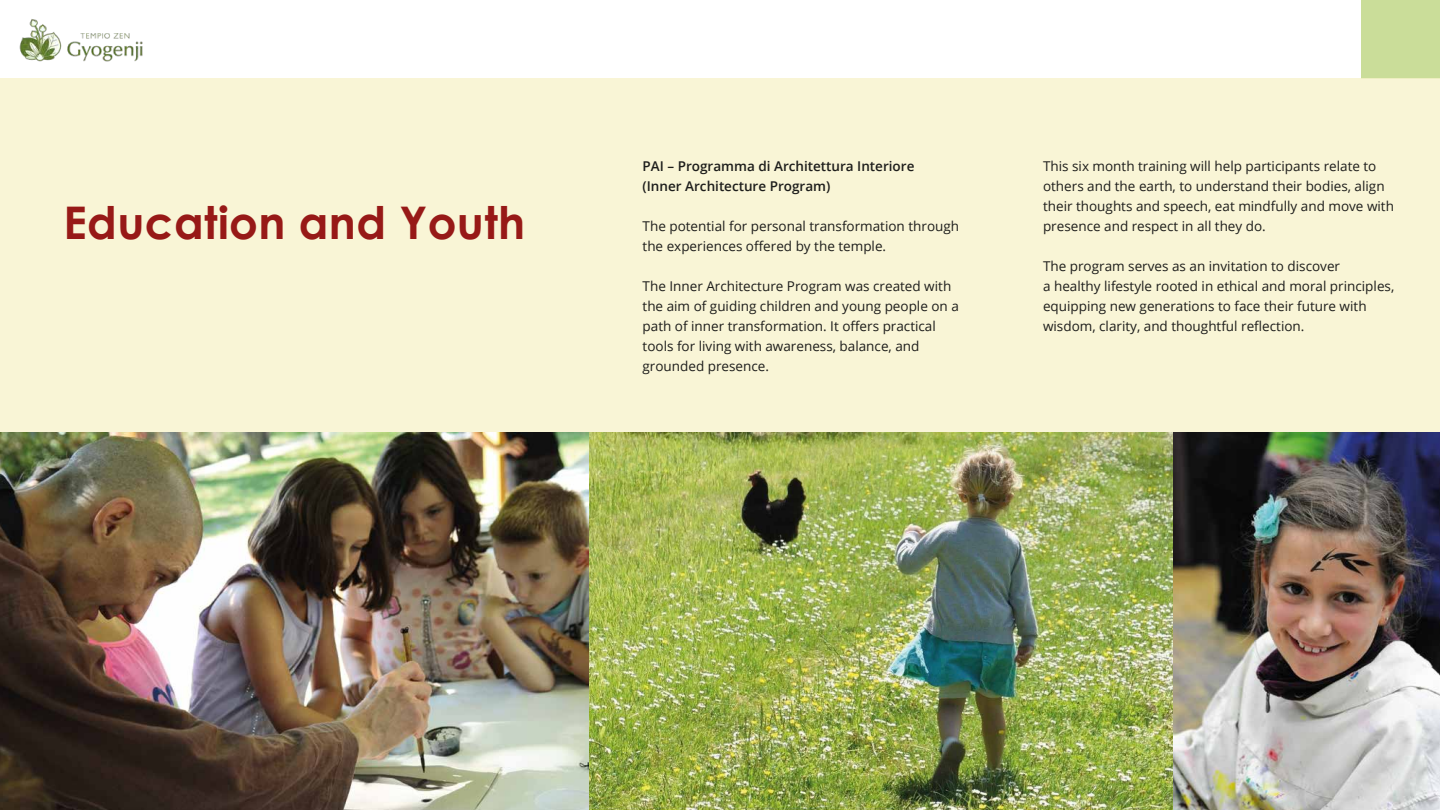
<style>
.page{position:relative;width:1440px;height:810px;background:#fff}
.page>*{position:absolute;margin:0;border:0;box-sizing:border-box;transform-origin:0 0}
.t1{font:700 45px "Century Gothic";letter-spacing:.01em;color:#971917}
.t2{font:13.5px/20px "Open Sans";color:#1d1d1b}
.t3{font:600 13.5px/20px "Open Sans";color:#1d1d1b}
</style>
<div class="page">
<img style="left:19px;top:19px;width:124px;height:43px">
<div style="left:1361px;top:0;width:79px;height:79px;background:#cadd99"></div>
<div style="left:0;top:78px;width:1440px;height:732px;background:#f9f5d6"></div>
<img style="left:588px;top:433px;width:586px;height:377px">
<img style="left:0;top:433px;width:588px;height:377px">
<img style="left:1174px;top:433px;width:266px;height:377px">
<h1 class="t1" style="left:64px;top:189px;width:463px">Education and Youth</h1>
<p class="t3" style="left:643px;top:156px;width:273px">PAI – Programma di Architettura Interiore (Inner Architecture Program)</p>
<p class="t2" style="left:643px;top:216px;width:318px">The potential for personal transformation through the experiences offered by the temple.</p>
<p class="t2" style="left:643px;top:276px;width:318px">The Inner Architecture Program was created with the aim of guiding children and young people on a path of inner transformation. It offers practical tools for living with awareness, balance, and grounded presence.</p>
<p class="t2" style="left:1043px;top:156px;width:352px">This six month training will help participants relate to others and the earth, to understand their bodies, align their thoughts and speech, eat mindfully and move with presence and respect in all they do.</p>
<p class="t2" style="left:1043px;top:256px;width:353px">The program serves as an invitation to discover<br>a healthy lifestyle rooted in ethical and moral principles, equipping new generations to face their future with wisdom, clarity, and thoughtful reflection.</p>
</div>
